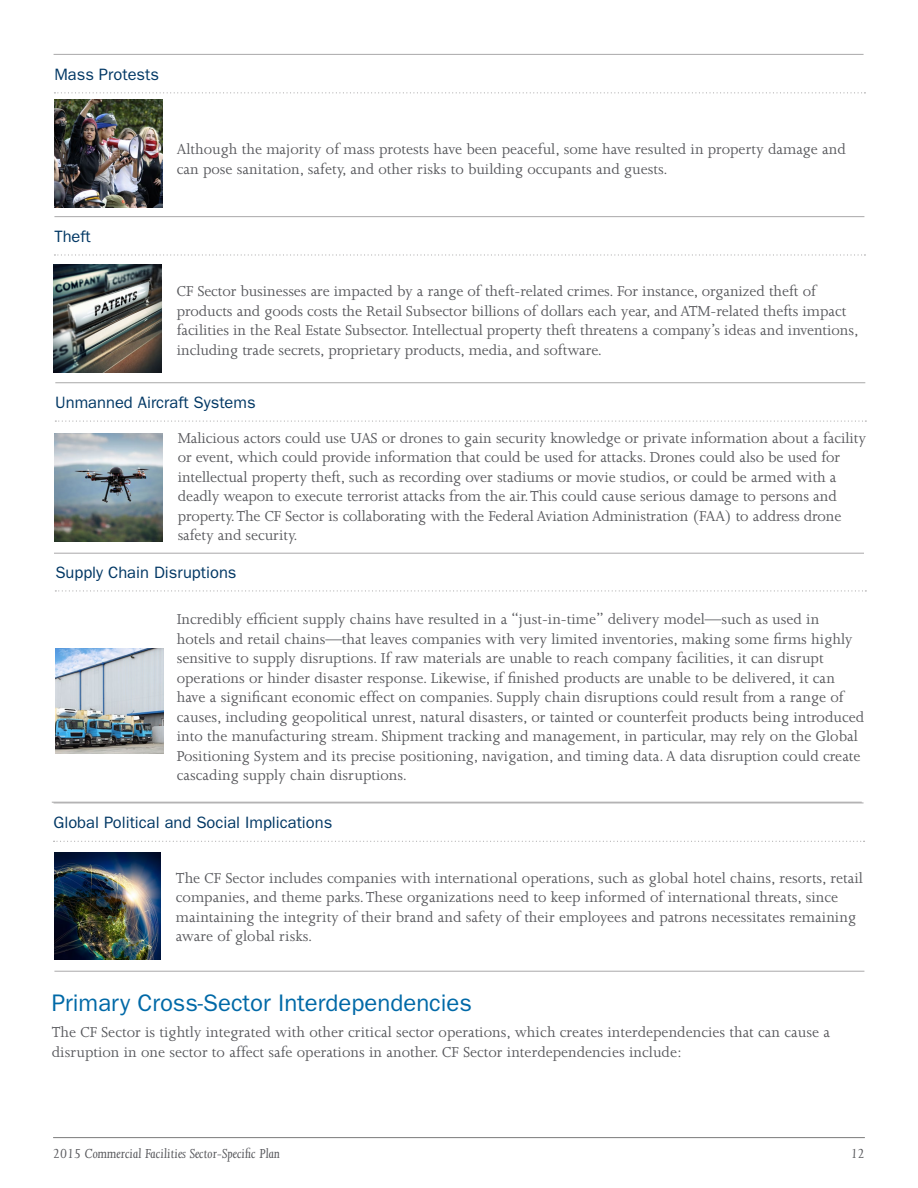
<style>
.page{position:relative;width:918px;height:1188px;background:#fff}
.page>*{position:absolute;margin:0;border:0;box-sizing:border-box;transform-origin:0 0}
.t1{font:24px "ITC Franklin Gothic Std";color:#0069a7}
.t2{font:16.5px/19.5px "Joanna MT Std";color:#55565a}
.t3{font:16.5px "ITC Franklin Gothic Std";color:#003764}
.t4{font:italic 15px "Joanna MT Std";color:#55565a}
</style>
<div class="page">
<hr style="left:53px;top:1137px;width:812px;height:1px;background:#7b7b7b">
<img style="left:54px;top:99px;width:108px;height:108px">
<img style="left:54px;top:265px;width:108px;height:108px">
<img style="left:54px;top:434px;width:108px;height:108px">
<img style="left:55px;top:648px;width:108px;height:105px">
<img style="left:54px;top:853px;width:107px;height:106px">
<hr style="left:54px;top:803px;width:810px;height:1px;background:#a9a8a9">
<svg style="left:54px;top:841px;width:811px;height:1px"></svg>
<hr style="left:54px;top:971px;width:810px;height:1px;background:#a9a8a9">
<svg style="left:55px;top:590px;width:811px;height:1px"></svg>
<hr style="left:52px;top:802px;width:810px;height:1px;background:#a9a8a9">
<hr style="left:54px;top:553px;width:810px;height:1px;background:#a9a8a9">
<hr style="left:54px;top:216px;width:810px;height:1px;background:#a9a8a9">
<svg style="left:54px;top:254px;width:811px;height:2px"></svg>
<svg style="left:54px;top:92px;width:811px;height:1px"></svg>
<hr style="left:54px;top:54px;width:810px;height:1px;background:#a9a8a9">
<hr style="left:55px;top:382px;width:810px;height:1px;background:#a9a8a9">
<svg style="left:55px;top:421px;width:811px;height:1px"></svg>
<h5 class="t3" style="left:54px;top:65px;width:106px">Mass Protests</h5>
<h5 class="t3" style="left:54px;top:227px;width:38px">Theft</h5>
<p class="t2" style="left:177px;top:140px;width:670px">Although the majority of mass protests have been peaceful, some have resulted in property damage and can pose sanitation, safety, and other risks to building occupants and guests.</p>
<p class="t2" style="left:177px;top:282px;width:683px">CF Sector businesses are impacted by a range of theft-related crimes. For instance, organized theft of products and goods costs the Retail Subsector billions of dollars each year, and ATM-related thefts impact facilities in the Real Estate Subsector. Intellectual property theft threatens a company’s ideas and inventions, including trade secrets, proprietary products, media, and software.</p>
<h5 class="t3" style="left:55px;top:393px;width:202px">Unmanned Aircraft Systems</h5>
<p class="t2" style="left:178px;top:428px;width:690px">Malicious actors could use UAS or drones to gain security knowledge or private information about a facility or event, which could provide information that could be used for attacks. Drones could also be used for intellectual property theft, such as recording over stadiums or movie studios, or could be armed with a deadly weapon to execute terrorist attacks from the air. This could cause serious damage to persons and property. The CF Sector is collaborating with the Federal Aviation Administration (FAA) to address drone safety and security.</p>
<h5 class="t3" style="left:55px;top:563px;width:183px">Supply Chain Disruptions</h5>
<p class="t2" style="left:177px;top:610px;width:689px">Incredibly efficient supply chains have resulted in a “just-in-time” delivery model—such as used in<br>hotels and retail chains—that leaves companies with very limited inventories, making some firms highly sensitive to supply disruptions. If raw materials are unable to reach company facilities, it can disrupt operations or hinder disaster response. Likewise, if finished products are unable to be delivered, it can have a significant economic effect on companies. Supply chain disruptions could result from a range of causes, including geopolitical unrest, natural disasters, or tainted or counterfeit products being introduced into the manufacturing stream. Shipment tracking and management, in particular, may rely on the Global Positioning System and its precise positioning, navigation, and timing data. A data disruption could create cascading supply chain disruptions.</p>
<h5 class="t3" style="left:54px;top:813px;width:280px">Global Political and Social Implications</h5>
<p class="t2" style="left:176px;top:868px;width:689px">The CF Sector includes companies with international operations, such as global hotel chains, resorts, retail companies, and theme parks. These organizations need to keep informed of international threats, since maintaining the integrity of their brand and safety of their employees and patrons necessitates remaining aware of global risks.</p>
<h4 class="t1" style="left:52px;top:989px;width:422px">Primary Cross-Sector Interdependencies</h4>
<p class="t2" style="left:52px;top:1023px;width:780px">The CF Sector is tightly integrated with other critical sector operations, which creates interdependencies that can cause a disruption in one sector to affect safe operations in another. CF Sector interdependencies include:</p>
<p class="t4" style="left:53px;top:1146px;width:228px">2015 Commercial Facilities Sector-Specific Plan</p>
<p class="t4" style="left:851px;top:1146px;width:16px">12</p>
</div>
